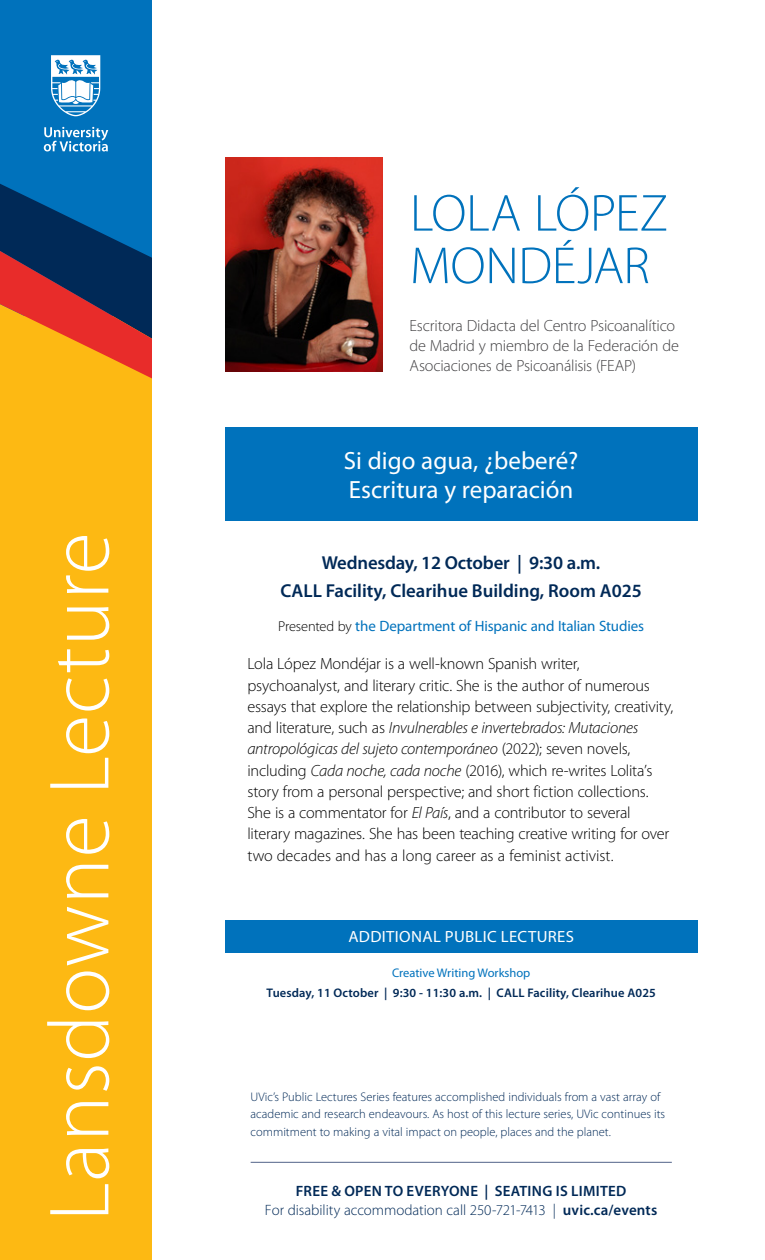
<style>
.page{position:relative;width:765px;height:1260px;background:#fff}
.page>*{position:absolute;margin:0;border:0;box-sizing:border-box;transform-origin:0 0}
.t1{font:300 86.25px "Myriad Pro";letter-spacing:.01em;color:#fff}
.SPEAKER_NAME{font:300 52.5px/52.5px "Myriad Pro";letter-spacing:-.005em;color:#0072bc}
.NAME_OF_LECTURE{font:25px/28.8px "Myriad Pro";color:#fff}
.DATE_TIME_LOC_of_LEC{font:600 18.75px/27.5px "Myriad Pro";color:#002957;text-align:center}
.DESCRIPTION_of_Lectu{font:300 16.25px/21.2px "Myriad Pro";letter-spacing:-.01em;color:#000}
.SPEAKER_Affiliation{font:300 16.25px/20px "Myriad Pro";letter-spacing:-.01em;color:#414042}
.ADDITIONAL_LECTURE_H{font:16.25px "Myriad Pro";letter-spacing:.02em;color:#fff}
.COST___SEATING_INfo{font:600 15px/18.8px "Myriad Pro";letter-spacing:.02em;color:#002957;text-align:center}
.PRESENTED_BY{font:15px "Myriad Pro";letter-spacing:-.01em;color:#0072bc}
.t2{font:300 12.5px/17.5px "Myriad Pro";color:#002957}
.ADDITIONAL_LECTURE_D{font:600 12.5px "Myriad Pro";letter-spacing:.01em;color:#002957}
.ADDITIONAL_LECTURE_T{font:12.5px "Myriad Pro";color:#0072bc}
.s1{font-weight:300;font-size:14.38px;color:#000}
.s2{font-style:italic}
.s3{font-weight:300}
</style>
<div class="page">
<div style="left:0;top:297px;width:152px;height:963px;background:#fdb913"></div>
<div style="left:0;top:0;width:152px;height:316px;background:#0072bc"></div>
<svg style="left:0;top:116px;width:152px;height:263px"></svg>
<svg style="left:44px;top:127px;width:64px;height:24px"></svg>
<svg style="left:51px;top:55px;width:49px;height:61px"></svg>
<hr style="left:251px;top:1162px;width:421px;height:1px;background:#516389">
<img style="left:225px;top:158px;width:157px;height:213px">
<div style="left:225px;top:428px;width:472px;height:93px;background:#0072bc"></div>
<div style="left:225px;top:920px;width:473px;height:33px;background:#0072bc"></div>
<h1 class="t1" style="left:28px;top:1221px;width:690px;rotate:-90deg">Lansdowne Lecture</h1>
<p class="SPEAKER_NAME" style="left:410px;top:186px;width:260px">LOLA LÓPEZ<br>MONDÉJAR</p>
<p class="SPEAKER_Affiliation" style="left:409px;top:316px;width:271px">Escritora Didacta del Centro Psicoanalítico de Madrid y miembro de la Federación de<br>Asociaciones de Psicoanálisis (FEAP)</p>
<p class="NAME_OF_LECTURE" style="left:344px;top:446px;width:236px">Si digo agua, ¿beberé?<br>Escritura y reparación</p>
<p class="DATE_TIME_LOC_of_LEC" style="left:280px;top:549px;width:363px">Wednesday, 12 October | 9:30 a.m.<br>CALL Facility, Clearihue Building, Room A025</p>
<p class="PRESENTED_BY" style="left:278px;top:617px;width:367px"><span class="s1">Presented by</span> the Department of Hispanic and Italian Studies</p>
<p class="DESCRIPTION_of_Lectu" style="left:247px;top:653px;width:427px">Lola López Mondéjar is a well-known Spanish writer, psychoanalyst, and literary critic. She is the author of numerous essays that explore the relationship between subjectivity, creativity, and literature, such as <span class="s2">Invulnerables e invertebrados: Mutaciones antropológicas del sujeto contemporáneo</span> (2022); seven novels, including <span class="s2">Cada noche, cada noche</span> (2016), which re-writes Lolita’s story from a personal perspective; and short fiction collections.<br>She is a commentator for <span class="s2">El País</span>, and a contributor to several literary magazines. She has been teaching creative writing for over two decades and has a long career as a feminist activist.</p>
<p class="ADDITIONAL_LECTURE_H" style="left:348px;top:927px;width:227px">ADDITIONAL PUBLIC LECTURES</p>
<p class="ADDITIONAL_LECTURE_T" style="left:392px;top:965px;width:140px">Creative Writing Workshop</p>
<p class="ADDITIONAL_LECTURE_D" style="left:267px;top:985px;width:391px">Tuesday, 11 October | 9:30 - 11:30 a.m. | CALL Facility, Clearihue A025</p>
<p class="t2" style="left:251px;top:1088px;width:416px">UVic’s Public Lectures Series features accomplished individuals from a vast array of academic and research endeavours. As host of this lecture series, UVic continues its commitment to making a vital impact on people, places and the planet.</p>
<p class="COST___SEATING_INfo" style="left:265px;top:1181px;width:394px">FREE &amp; OPEN TO EVERYONE | SEATING IS LIMITED<br><span class="s3">For disability accommodation call 250-721-7413 |</span> uvic.ca/events</p>
</div>
